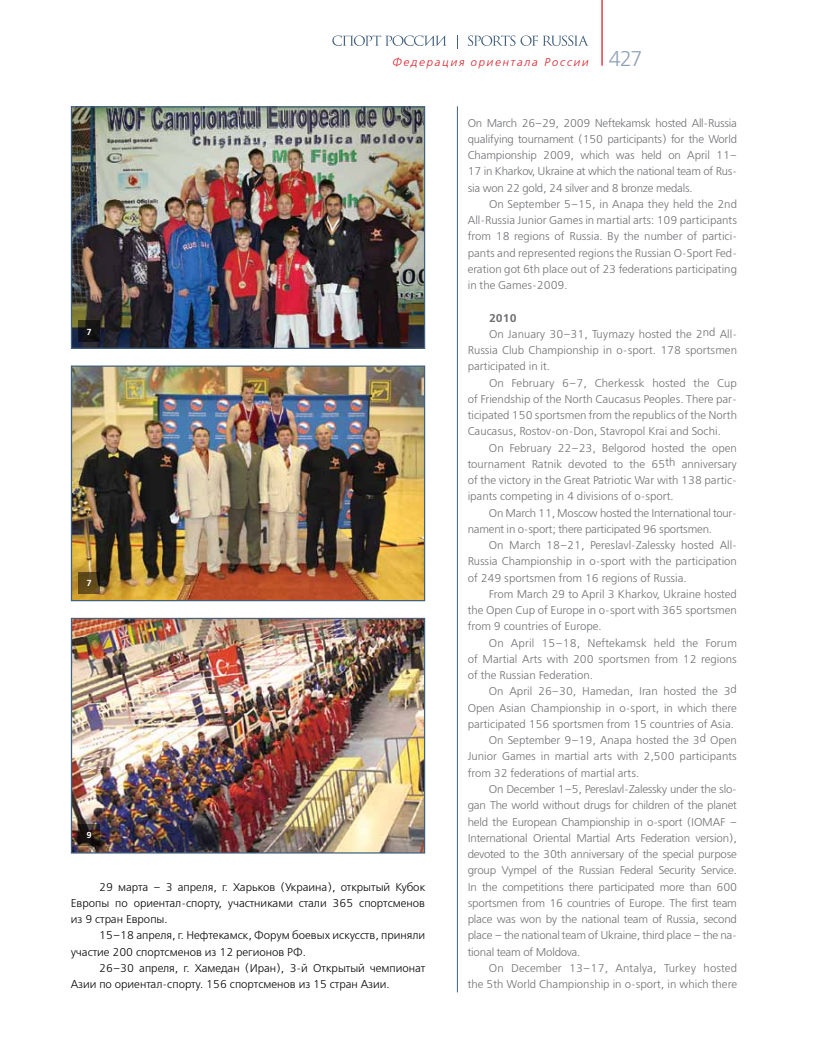
<style>
.page{position:relative;width:815px;height:1061px;background:#fff}
.page>*{position:absolute;margin:0;border:0;box-sizing:border-box;transform-origin:0 0}
.t1{font:11.25px/16.2px "Free Set Light C";color:#6d6e71;text-align:justify}
.t2{font:11.25px/16.2px "Free Set Light C";color:#000}
.t3{font:11.25px/16.2px "Free Set Light C";letter-spacing:-.02em;color:#6d6e71}
.t4{font:italic 300 11.25px "Free Set";letter-spacing:.15em;color:#d71920}
.t5{font:11.25px "Free Set Demi Bold C";color:#6d6e71}
.t6{font:600 8.75px "Free Set";color:#fff}
.s1{font-family:"Free Set Light C";font-weight:400;font-style:normal;font-size:21.25px;color:#90a2b8}
</style>
<div class="page">
<hr style="left:457px;top:106px;width:1px;height:886px;background:#42617e">
<hr style="left:601px;top:0;width:2px;height:66px;background:#d71920">
<img style="left:73px;top:108px;width:350px;height:239px">
<div style="left:71px;top:106px;width:354px;height:243px;border:1px solid #42617e"></div>
<img style="left:73px;top:367px;width:350px;height:232px">
<div style="left:71px;top:365px;width:354px;height:236px;border:1px solid #42617e"></div>
<img style="left:73px;top:620px;width:350px;height:231px">
<div style="left:71px;top:618px;width:354px;height:235px;border:1px solid #42617e"></div>
<svg style="left:79px;top:321px;width:21px;height:21px"></svg>
<svg style="left:79px;top:572px;width:21px;height:21px"></svg>
<svg style="left:79px;top:824px;width:21px;height:21px"></svg>
<svg style="left:332px;top:35px;width:114px;height:11px"></svg>
<svg style="left:457px;top:35px;width:1px;height:14px"></svg>
<svg style="left:468px;top:36px;width:47px;height:10px"></svg>
<svg style="left:521px;top:36px;width:68px;height:10px"></svg>
<p class="t4" style="left:392px;top:55px;width:252px">Федерация ориентала России <span class="s1">427</span></p>
<p class="t6" style="left:87px;top:326px;width:7px">7</p>
<p class="t6" style="left:87px;top:577px;width:7px">7</p>
<p class="t6" style="left:87px;top:830px;width:7px">9</p>
<p class="t2" style="left:71px;top:879px;width:356px;text-align:justify;text-indent:28px">29 марта – 3 апреля, г. Харьков (Украина), открытый Кубок Европы по ориентал-спорту, участниками стали 365 спортсменов из 9 стран Европы.</p>
<p class="t2" style="left:71px;top:928px;width:356px;text-indent:28px">15–18 апреля, г. Нефтекамск, Форум боевых искусств, приняли участие 200 спортсменов из 12 регионов РФ.</p>
<p class="t2" style="left:71px;top:960px;width:356px;text-indent:28px">26–30 апреля, г. Хамедан (И ран), 3-й Открытый чемпионат<br>Азии по ориентал-спорту. 156 спортсменов из 15 стран Азии.</p>
<p class="t1" style="left:468px;top:115px;width:271px">On March 26–29, 2009 Neftekamsk hosted All-Russia qualifying tournament (150 participants) for the World Championship 2009, which was held on April 11– 17 in Kharkov, U kraine at which the national team of Rus&shy;sia won 22 gold, 24 silver and 8 bronze medals.</p>
<p class="t1" style="left:468px;top:196px;width:271px;text-indent:21px">On September 5–15, in Anapa they held the 2nd All-Russia Junior Games in martial arts: 109 participants from 18 regions of Russia. By the number of partici&shy;pants and represented regions the Russian O-Sport Fed&shy;eration got 6th place out of 23 federations participating in the Games-2009.</p>
<p class="t5" style="left:489px;top:311px;width:29px">2010</p>
<p class="t1" style="left:468px;top:326px;width:271px;text-indent:21px">On January 30–31, Tuymazy hosted the 2nd All-Russia Club Championship in o-sport. 178 sportsmen participated in it.</p>
<p class="t1" style="left:468px;top:375px;width:271px;text-indent:21px">On February 6–7, Cherkessk hosted the Cup of Friendship of the North Caucasus Peoples. There par&shy;ticipated 150 sportsmen from the republics of the North Caucasus, Rostov-on-Don, Stavropol Krai and Sochi.</p>
<p class="t1" style="left:468px;top:440px;width:271px;text-indent:21px">On February 22–23, Belgorod hosted the open tournament Ratnik devoted to the 65th anniversary of the victory in the G reat Patriotic War with 138 partic&shy;ipants competing in 4 divisions of o-sport.</p>
<p class="t3" style="left:468px;top:505px;width:271px;text-indent:21px">On March 11, Moscow hosted the I nternational tour&shy;nament in o-sport; there participated 96 sportsmen.</p>
<p class="t1" style="left:468px;top:538px;width:271px;text-indent:21px">On March 18–21, Pereslavl-Zalessky hosted All-Russia Championship in o-sport with the participation of 249 sportsmen from 16 regions of Russia.</p>
<p class="t1" style="left:468px;top:586px;width:271px;text-indent:21px">From M arch 29 to April 3 Kharkov, U kraine hosted the Open Cup of Europe in o-sport with 365 sportsmen from 9 countries of Europe.</p>
<p class="t1" style="left:468px;top:635px;width:271px;text-indent:21px">On April 15–18, Neftekamsk held the Forum of Martial Arts with 200 sportsmen from 12 regions of the Russian Federation.</p>
<p class="t1" style="left:489px;top:684px;width:250px">On April 26–30, Hamedan, I ran hosted the 3d</p>
<p class="t1" style="left:468px;top:700px;width:271px">Open Asian Championship in o-sport, in which there</p>
<p class="t1" style="left:468px;top:716px;width:268px">participated 156 sportsmen from 15 countries of Asia.</p>
<p class="t1" style="left:489px;top:733px;width:250px">On September 9–19, Anapa hosted the 3d Open</p>
<p class="t1" style="left:468px;top:749px;width:271px">Junior Games in martial arts with 2,500 participants</p>
<p class="t1" style="left:468px;top:765px;width:173px">from 32 federations of martial arts.</p>
<p class="t3" style="left:489px;top:781px;width:250px">On December 1–5, Pereslavl-Zalessky under the slo-</p>
<p class="t3" style="left:468px;top:798px;width:271px">gan The world without drugs for children of the planet</p>
<p class="t1" style="left:468px;top:814px;width:232px">held the European Championship in o-sport (IOMA</p>
<p class="t1" style="left:468px;top:814px;width:271px;text-indent:252px">F – I nternational Oriental Martial Arts Federation version), devoted to the 30th anniversary of the special purpose group Vympel of the Russian Federal Security Service.<br>I n the competitions there participated more than 600 sportsmen from 16 countries of Europe. The first team place was won by the national team of Russia, second place – the national team of U kraine, third place – the na&shy;tional team of Moldova.</p>
<p class="t1" style="left:468px;top:960px;width:271px;text-align:right">On December 13–17, Antalya, Turkey hosted<br>the 5th World Championship in o-sport, in which there</p>
</div>
